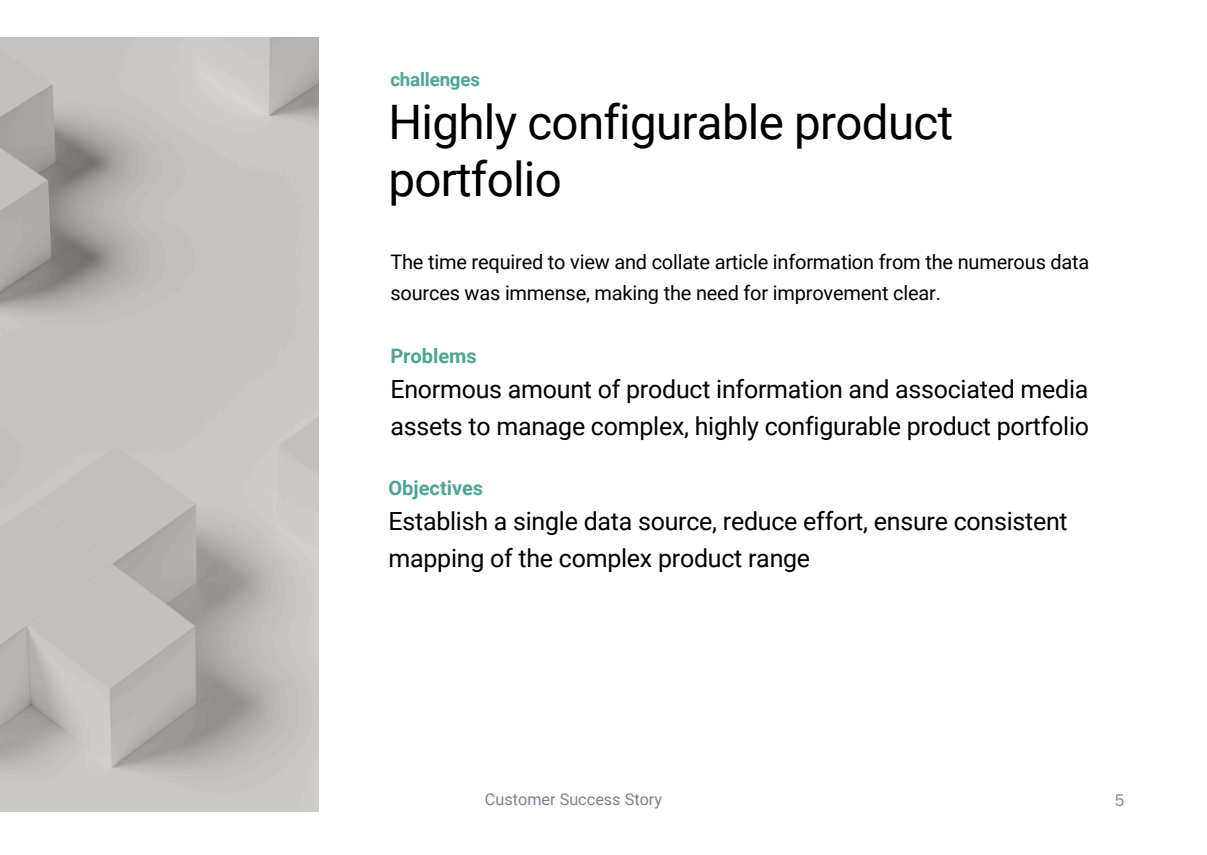
<style>
.page{position:relative;width:1207px;height:855px;background:#fff}
.page>*{position:absolute;margin:0;border:0;box-sizing:border-box;transform-origin:0 0}
.t1{font:47.5px/56.2px "Roboto";letter-spacing:-.015em;color:#000}
.t2{font:25px/36.5px "Roboto";letter-spacing:-.01em;color:#000}
.t3{font:20px/30px "Roboto";letter-spacing:-.01em;color:#000}
.t4{font:700 20px "Roboto";color:#4ca595}
.t5{font:700 18.75px "Roboto";letter-spacing:-.01em;color:#4ca595}
.t6{font:16.25px "Roboto";color:#7a828b}
.t7{font:16.25px "Canva Sans";color:#7a828b}
</style>
<div class="page">
<img style="left:0;top:37px;width:319px;height:774px">
<h3 class="t5" style="left:390px;top:68px;width:91px">challenges</h3>
<h1 class="t1" style="left:388px;top:95px;width:566px">Highly configurable product portfolio</h1>
<p class="t3" style="left:390px;top:247px;width:700px">The time required to view and collate article information from the numerous data sources was immense, making the need for improvement clear.</p>
<h3 class="t4" style="left:390px;top:345px;width:88px">Problems</h3>
<h4 class="t2" style="left:390px;top:371px;width:700px">Enormous amount of product information and associated media assets to manage complex, highly configurable product portfolio</h4>
<h3 class="t4" style="left:388px;top:476px;width:96px">Objectives</h3>
<h2 class="t2" style="left:388px;top:503px;width:681px">Establish a single data source, reduce effort, ensure consistent mapping of the complex product range</h2>
<h2 class="t6" style="left:485px;top:789px;width:179px">Customer Success Story</h2>
<p class="t7" style="left:1114px;top:787px;width:11px">5</p>
</div>
